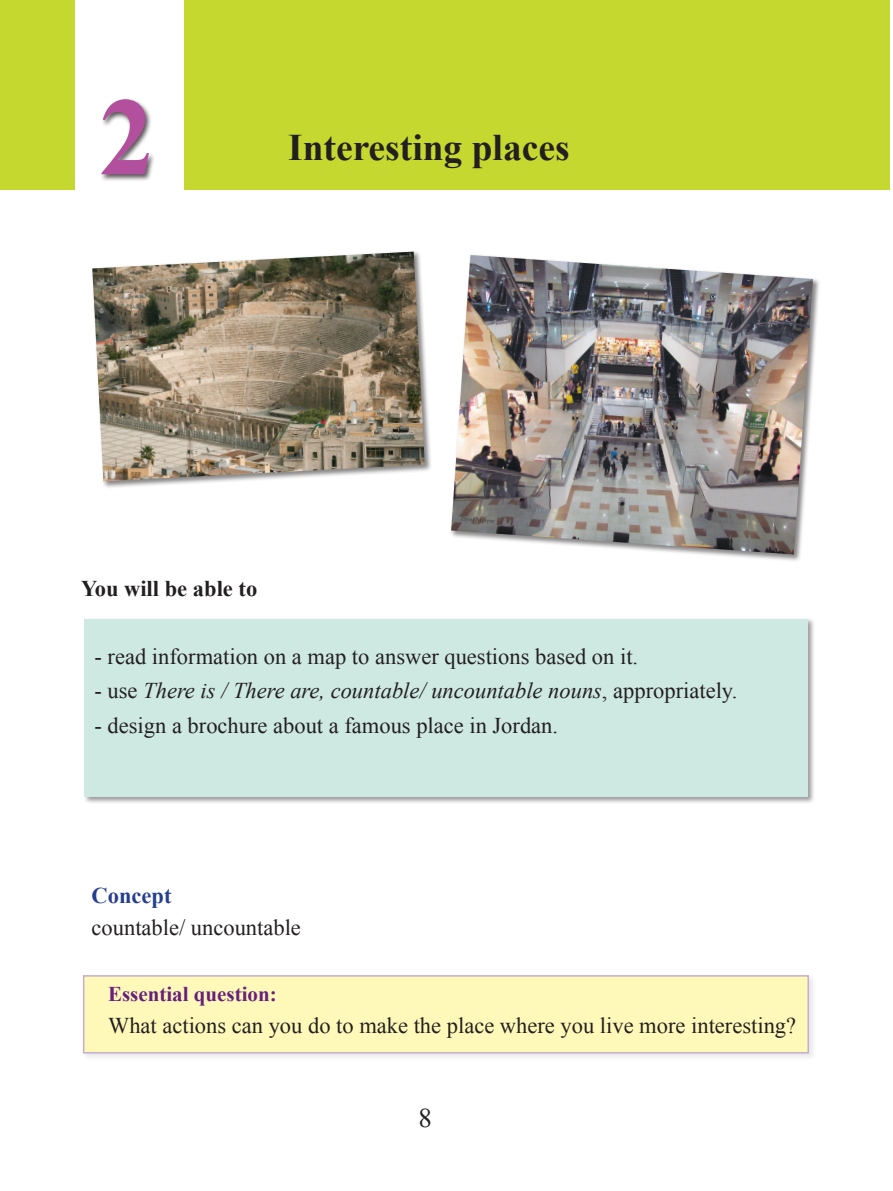
<style>
.page{position:relative;width:893px;height:1191px;background:#fff}
.page>*{position:absolute;margin:0;border:0;box-sizing:border-box;transform-origin:0 0}
.t1{font:700 111px "Times New Roman";color:#b3509e}
.t2{font:700 37.5px "Times New Roman";color:#231f20}
.t3{font:27px "Times New Roman";color:#231f20}
.t4{font:22.5px "Times New Roman";color:#231f20}
.t5{font:italic 22.5px "Times New Roman";color:#231f20}
.t6{font:700 22.5px "Times New Roman";color:#231f20}
.t7{font:700 22.5px "Times New Roman";color:#253f8e}
.t8{font:700 21px "Times New Roman";color:#671f7d}
.s1{font-style:normal}
</style>
<div class="page">
<div style="left:0;top:0;width:889px;height:189px;background:#c5d82f"></div>
<div style="left:76px;top:0;width:108px;height:194px;background:#fff"></div>
<div style="left:100px;top:98px;width:56px;height:84px;background:#231f20;opacity:.75"></div>
<div style="left:91px;top:250px;width:341px;height:239px;background:#231f20;opacity:.55"></div>
<img style="left:92px;top:252px;width:333px;height:229px">
<div style="left:83px;top:617px;width:732px;height:187px;background:#231f20;opacity:.45"></div>
<div style="left:85px;top:619px;width:723px;height:177px;background:#cee9e2"></div>
<div style="left:81px;top:973px;width:736px;height:88px;background:#231f20;opacity:.27"></div>
<div style="left:83px;top:975px;width:726px;height:78px;background:#fff9b9"></div>
<div style="left:450px;top:254px;width:370px;height:308px;background:#231f20;opacity:.55"></div>
<img style="left:451px;top:255px;width:362px;height:299px">
<h1 class="t1" style="left:99px;top:60px;width:57px">2</h1>
<h2 class="t2" style="left:288px;top:122px;width:283px">Interesting places</h2>
<p class="t6" style="left:81px;top:573px;width:178px">You will be able to</p>
<p class="t4" style="left:94px;top:641px;width:545px">- read information on a map to answer questions based on it.</p>
<p class="t5" style="left:94px;top:675px;width:644px"><span class="s1">- use</span> There is / There are, countable/ uncountable nouns<span class="s1">, appropriately.</span></p>
<p class="t4" style="left:95px;top:710px;width:465px">- design a brochure about a famous place in Jordan.</p>
<p class="t7" style="left:92px;top:880px;width:81px">Concept</p>
<p class="t4" style="left:92px;top:912px;width:211px">countable/ uncountable</p>
<p class="t8" style="left:108px;top:979px;width:170px">Essential question:</p>
<p class="t4" style="left:108px;top:1010px;width:689px">What actions can you do to make the place where you live more interesting?</p>
<p class="t3" style="left:418px;top:1100px;width:15px">8</p>
</div>
